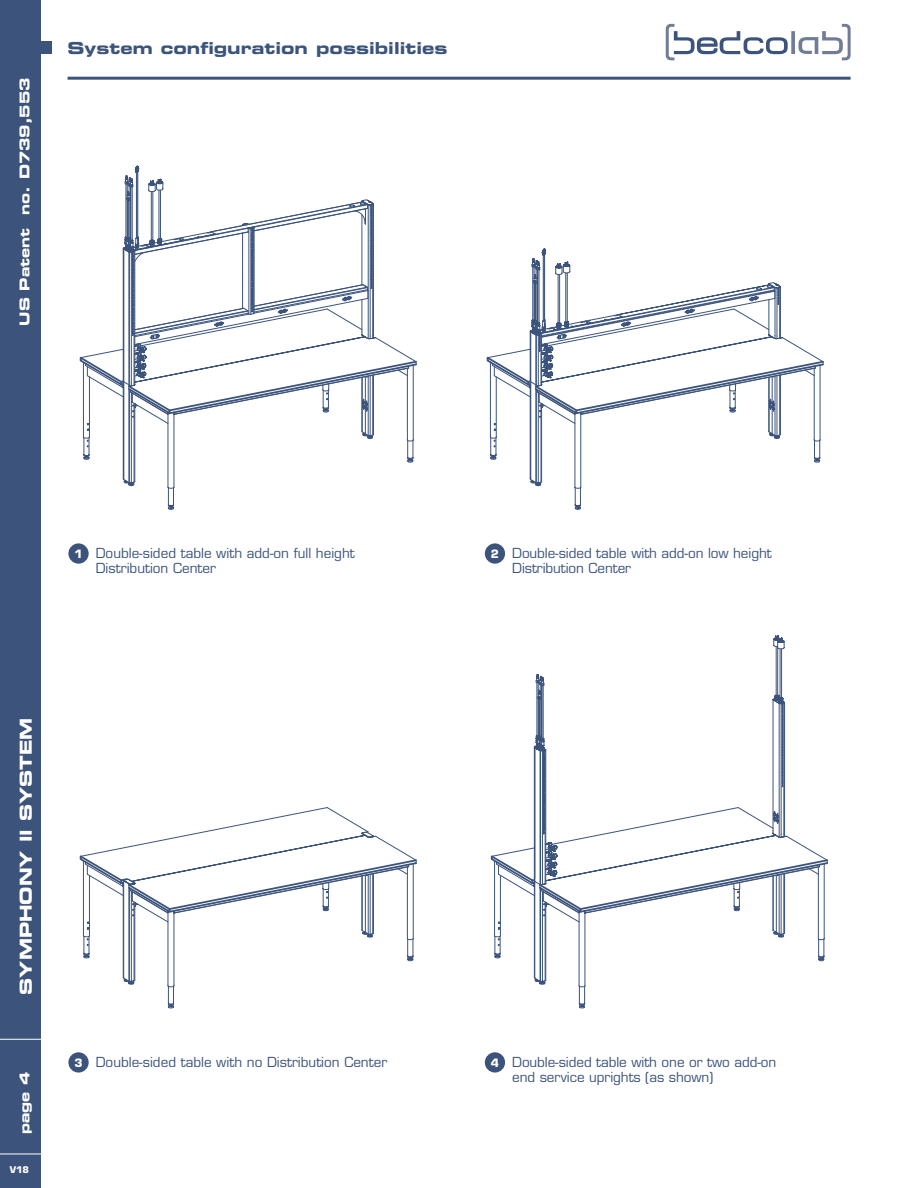
<style>
.page{position:relative;width:918px;height:1188px;background:#fff}
.page>*{position:absolute;margin:0;border:0;box-sizing:border-box;transform-origin:0 0}
.t1{font:16.5px "Eurostile LT Std Bold Ex 2";color:#3c547c}
.t2{font:16.5px "Eurostile LT Std Bold Ex 2";color:#fff}
.t3{font:13.5px/15px "Eurostile LT Std";letter-spacing:-.005em;color:#3c547c}
.t4{font:13.5px "Eurostile LT Std Bold Ex 2";color:#fff}
.t5{font:700 11.25px "Eurostile LT Std";color:#fff}
.t6{font:700 9px "Eurostile LT Std";color:#fff}
</style>
<div class="page">
<div style="left:0;top:0;width:40px;height:1188px;background:#3c547c"></div>
<div style="left:25px;top:41px;width:27px;height:13px;background:#3c547c"></div>
<svg style="left:666px;top:24px;width:185px;height:36px"></svg>
<hr style="left:68px;top:77px;width:783px;height:3px;background:#3c547c">
<div style="left:68px;top:543px;width:21px;height:21px;background:#3c547c;border-radius:50%"></div>
<div style="left:68px;top:1052px;width:21px;height:21px;background:#3c547c;border-radius:50%"></div>
<div style="left:485px;top:543px;width:20px;height:21px;background:#3c547c;border-radius:50%"></div>
<div style="left:485px;top:1052px;width:20px;height:21px;background:#3c547c;border-radius:50%"></div>
<svg style="left:79px;top:165px;width:338px;height:345px"></svg>
<svg style="left:79px;top:807px;width:338px;height:202px"></svg>
<hr style="left:454px;top:875px;width:1px;height:57px;background:#3c547c">
<hr style="left:459px;top:377px;width:1px;height:57px;background:#3c547c">
<svg style="left:490px;top:635px;width:338px;height:374px"></svg>
<svg style="left:486px;top:248px;width:338px;height:262px"></svg>
<hr style="left:0;top:1039px;width:43px;height:1px;background:#fff">
<hr style="left:0;top:1154px;width:43px;height:1px;background:#fff">
<p class="t4" style="left:15px;top:326px;width:250px;rotate:-90deg">US Patent no. D739,553</p>
<p class="t1" style="left:68px;top:36px;width:381px">System configuration possibilities</p>
<p class="t5" style="left:75px;top:547px;width:10px">1</p>
<p class="t3" style="left:96px;top:546px;width:261px">Double-sided table with add-on full height<br>Distribution Center</p>
<p class="t2" style="left:14px;top:995px;width:279px;rotate:-90deg">SYMPHONY II SYSTEM</p>
<p class="t4" style="left:15px;top:1134px;width:64px;rotate:-90deg">page 4</p>
<p class="t6" style="left:10px;top:1164px;width:21px">V18</p>
<p class="t5" style="left:75px;top:1056px;width:10px">3</p>
<p class="t3" style="left:96px;top:1055px;width:293px">Double-sided table with no Distribution Center</p>
<p class="t5" style="left:491px;top:547px;width:10px">2</p>
<p class="t3" style="left:512px;top:546px;width:261px">Double-sided table with add-on low height<br>Distribution Center</p>
<p class="t5" style="left:491px;top:1056px;width:10px">4</p>
<p class="t3" style="left:512px;top:1055px;width:266px">Double-sided table with one or two add-on end service uprights (as shown)</p>
</div>
